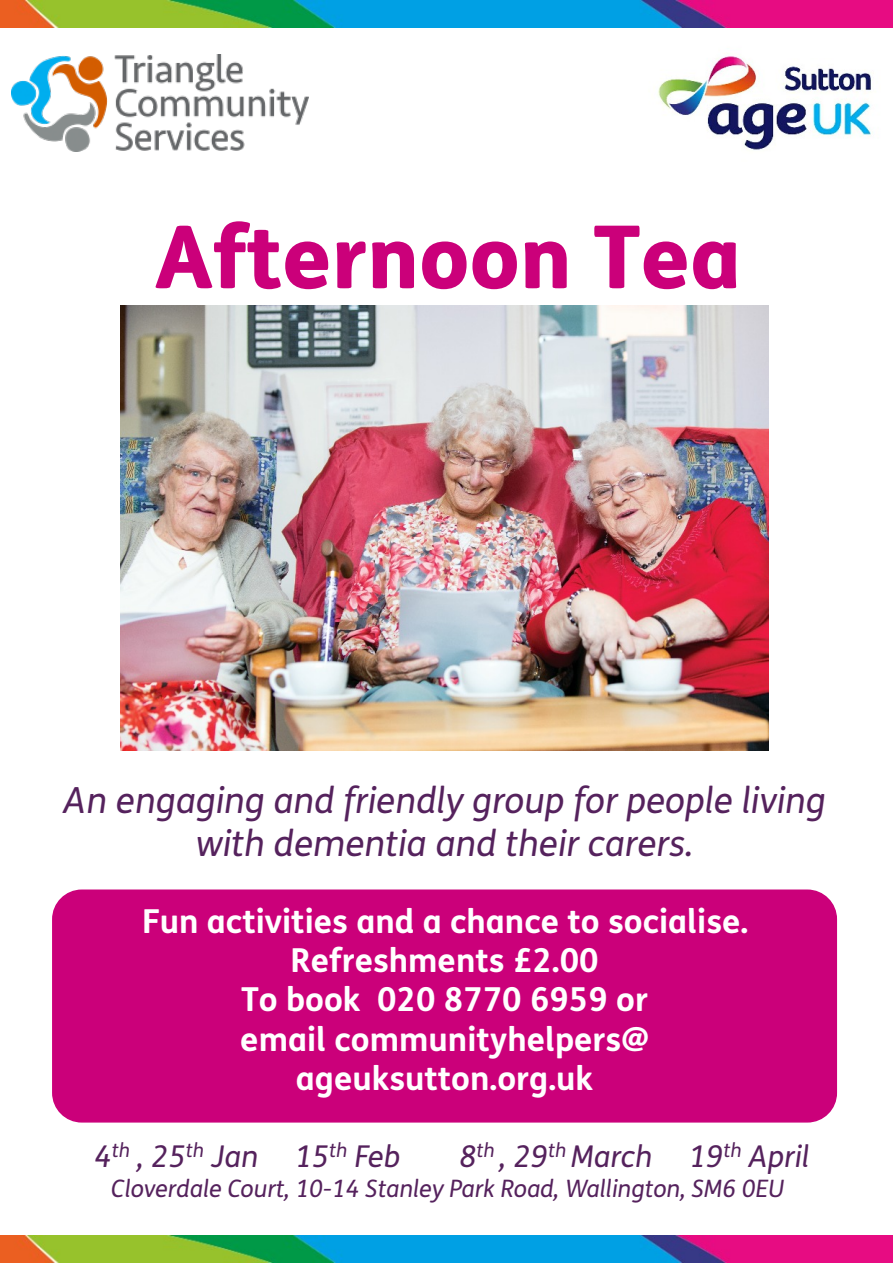
<style>
.page{position:relative;width:893px;height:1263px;background:#fff}
.page>*{position:absolute;margin:0;border:0;box-sizing:border-box;transform-origin:0 0}
.t1{font:800 87px "FS Me";color:#cb007a}
.t2{font:italic 36px/42.8px "FS Me";color:#55225d;text-align:center}
.t3{font:700 33px/39.3px "FS Me";color:#fff;text-align:center}
.t4{font:italic 30px "FS Me";color:#55225d}
.t5{font:italic 24px "FS Me";color:#55225d}
</style>
<div class="page">
<div style="left:52px;top:889px;width:785px;height:233px;background:#cb007a;border:2px solid #cb007a;border-radius:29px"></div>
<img style="left:658px;top:56px;width:213px;height:94px">
<img style="left:0;top:1235px;width:893px;height:28px">
<img style="left:0;top:0;width:893px;height:28px">
<img style="left:12px;top:54px;width:297px;height:98px">
<img style="left:120px;top:305px;width:649px;height:446px">
<h1 class="t1" style="left:155px;top:223px;width:588px">Afternoon Tea</h1>
<p class="t2" style="left:64px;top:783px;width:764px">An engaging and friendly group for people living with dementia and their carers.</p>
<p class="t3" style="left:142px;top:905px;width:608px">Fun activities and a chance to socialise.<br>Refreshments £2.00<br>To book 020 8770 6959 or<br>email communityhelpers@ ageuksutton.org.uk</p>
<p class="t4" style="left:95px;top:1144px;width:307px">4<sup>th</sup> , 25<sup>th</sup> Jan 15<sup>th</sup> Feb</p>
<p class="t4" style="left:459px;top:1144px;width:351px">8<sup>th</sup> , 29<sup>th</sup> March 19<sup>th</sup> April</p>
<p class="t5" style="left:111px;top:1179px;width:675px">Cloverdale Court, 10-14 Stanley Park Road, Wallington, SM6 0EU</p>
</div>
